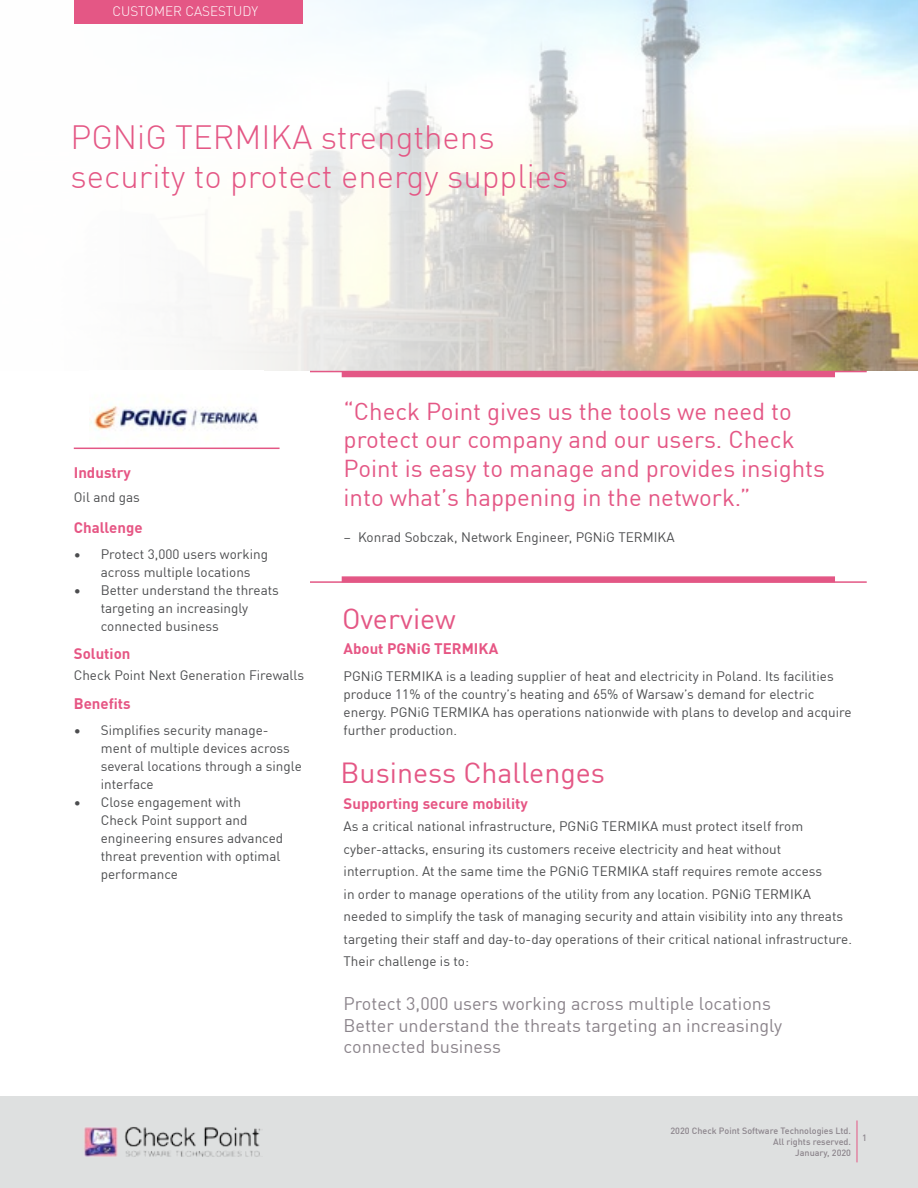
<style>
.page{position:relative;width:918px;height:1188px;background:#fff}
.page>*{position:absolute;margin:0;border:0;box-sizing:border-box;transform-origin:0 0}
.t1{font:300 33px/39.6px "DIN Pro";color:#e45785}
.t2{font:28.5px "DIN Pro";color:#e45785}
.t3{font:24px/28.7px "DIN Pro";color:#e45785}
.t4{font:18px/21.6px "DIN Pro";color:#8b848b}
.t5{font:700 15px "DIN Pro";color:#e65684}
.t6{font:13.5px/18px "DIN Pro";color:#4c4d4f}
.t7{font:300 13.5px "DIN Pro";color:#fff}
.t8{font:500 9px/10.8px "DIN Pro";color:#8c858c;text-align:right}
.t9{font:500 9px "DIN Pro";color:#8b848b}
</style>
<div class="page">
<svg style="left:202px;top:0;width:716px;height:371px"></svg>
<img style="left:90px;top:401px;width:174px;height:47px">
<div style="left:74px;top:0;width:229px;height:24px;background:#e45785"></div>
<hr style="left:74px;top:448px;width:206px;height:1px;background:#e35785">
<hr style="left:310px;top:581px;width:557px;height:2px;background:#e35785">
<svg style="left:342px;top:576px;width:493px;height:5px;background:#e5638e"></svg>
<hr style="left:310px;top:371px;width:557px;height:1px;background:#e35785">
<div style="left:342px;top:371px;width:493px;height:6px;background:#e35785"></div>
<div style="left:0;top:1097px;width:918px;height:91px;background:#dee0e0"></div>
<hr style="left:857px;top:1120px;width:1px;height:42px;background:#e35785">
<img style="left:84px;top:1127px;width:177px;height:30px">
<p class="t7" style="left:112px;top:1px;width:147px">CUSTOMER CASESTUDY</p>
<h1 class="t1" style="left:71px;top:115px;width:499px">PGNiG TERMIKA strengthens security to protect energy supplies</h1>
<p class="t5" style="left:74px;top:461px;width:59px">Industry</p>
<p class="t6" style="left:74px;top:487px;width:68px">Oil and gas</p>
<p class="t5" style="left:74px;top:516px;width:70px">Challenge</p>
<p class="t6" style="left:101px;top:544px;width:169px;text-indent:-27px">• Protect 3,000 users working across multiple locations</p>
<p class="t6" style="left:101px;top:580px;width:180px;text-indent:-27px">• Better understand the threats targeting an increasingly connected business</p>
<p class="t5" style="left:74px;top:642px;width:58px">Solution</p>
<p class="t6" style="left:74px;top:665px;width:232px">Check Point Next Generation Firewalls</p>
<p class="t5" style="left:74px;top:692px;width:58px">Benefits</p>
<p class="t6" style="left:101px;top:720px;width:203px;text-indent:-27px">• Simplifies security manage&shy;ment of multiple devices across several locations through a single interface</p>
<p class="t6" style="left:101px;top:792px;width:184px;text-indent:-27px">• Close engagement with<br>Check Point support and engineering ensures advanced threat prevention with optimal performance</p>
<h3 class="t3" style="left:344px;top:395px;width:483px">“Check Point gives us the tools we need to protect our company and our users. Check Point is easy to manage and provides insights into what’s happening in the network.”</h3>
<p class="t6" style="left:344px;top:527px;width:333px">– Konrad Sobczak, Network Engineer, PGNiG TERMIKA</p>
<h2 class="t2" style="left:342px;top:597px;width:115px">Overview</h2>
<p class="t5" style="left:344px;top:637px;width:156px">About PGNiG TERMIKA</p>
<p class="t6" style="left:344px;top:667px;width:510px">PGNiG TERMIKA is a leading supplier of heat and electricity in Poland. Its facilities produce 11% of the country’s heating and 65% of Warsaw’s demand for electric energy. PGNiG TERMIKA has operations nationwide with plans to develop and acquire further production.</p>
<h2 class="t2" style="left:341px;top:751px;width:266px">Business Challenges</h2>
<p class="t5" style="left:344px;top:792px;width:186px">Supporting secure mobility</p>
<p class="t6" style="left:344px;top:814px;width:510px;line-height:22.5px">As a critical national infrastructure, PGNiG TERMIKA must protect itself from cyber-attacks, ensuring its customers receive electricity and heat without interruption. At the same time the PGNiG TERMIKA staff requires remote access<br>in order to manage operations of the utility from any location. PGNiG TERMIKA needed to simplify the task of managing security and attain visibility into any threats targeting their staff and day-to-day operations of their critical national infrastructure.<br>Their challenge is to:</p>
<h3 class="t4" style="left:344px;top:992px;width:440px">Protect 3,000 users working across multiple locations<br>Better understand the threats targeting an increasingly connected business</h3>
<p class="t8" style="left:671px;top:1125px;width:182px">2020 Check Point Software Technologies Ltd.<br>All rights reserved.<br>January, 2020</p>
<p class="t9" style="left:862px;top:1131px;width:6px">1</p>
</div>
